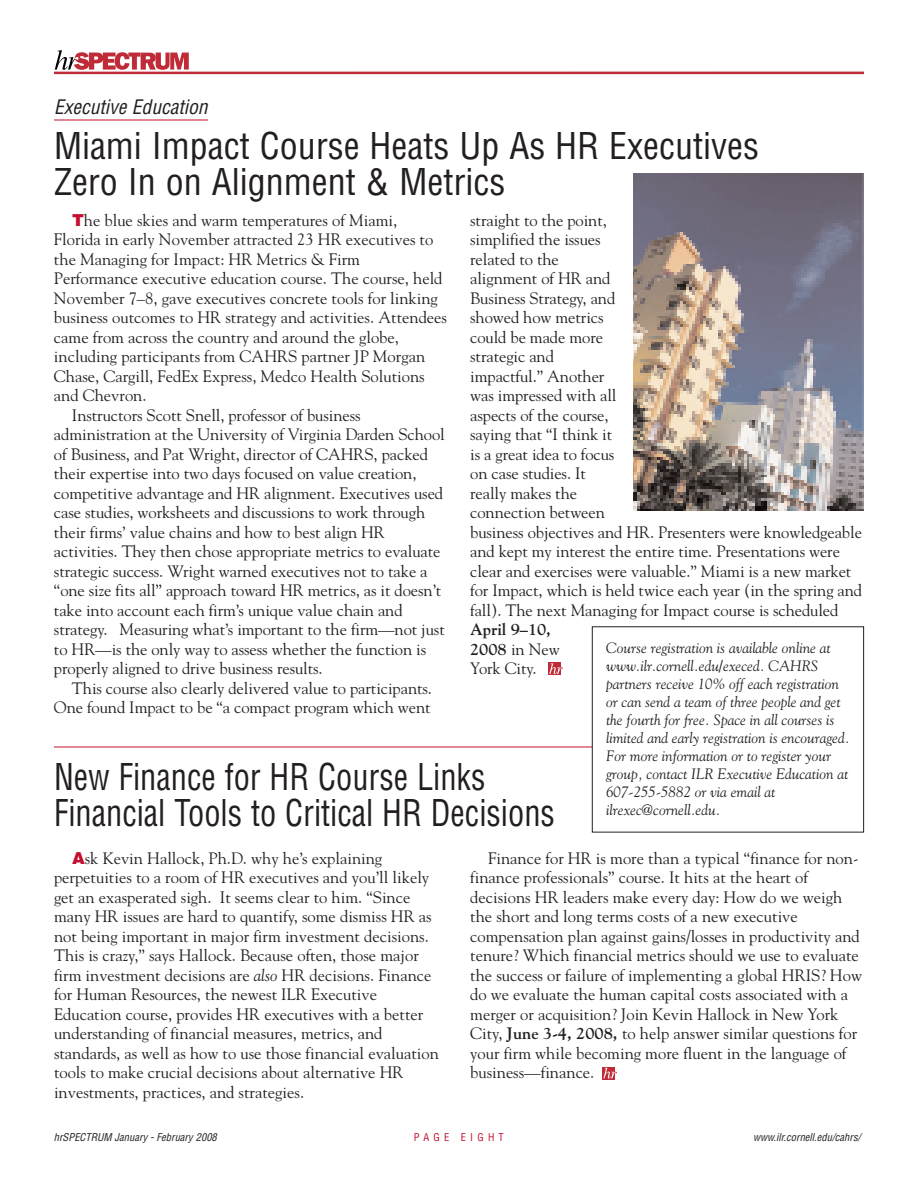
<style>
.page{position:relative;width:918px;height:1188px;background:#fff}
.page>*{position:absolute;margin:0;border:0;box-sizing:border-box;transform-origin:0 0}
.t1{font:condensed 36px/36px "Helvetica";color:#231f20}
.t2{font:condensed 36px/36px "Helvetica";color:#231f20;scale:.9 1}
.t3{font:italic condensed 19.5px "Helvetica";color:#231f20}
.t4{font:16.5px/19.5px "Goudy";color:#231f20}
.t5{font:700 16.5px/19.5px "Goudy";letter-spacing:-.005em;color:#231f20}
.t6{font:italic 15px/18px "Goudy";color:#231f20}
.t7{font:italic condensed 10.5px "Helvetica";color:#231f20}
.t8{font:condensed 10.5px "Helvetica";letter-spacing:.4em;color:#c3102f}
.s1{font-weight:400}
.s2{font-family:"Helvetica";font-weight:900;color:#c3102f}
.s3{font-style:italic}
.s4{font-weight:700}
</style>
<div class="page">
<hr style="left:54px;top:72px;width:810px;height:2px;background:#bf2b37">
<svg style="left:55px;top:50px;width:134px;height:20px"></svg>
<hr style="left:54px;top:120px;width:154px;height:1px;background:#c3102f">
<div style="left:548px;top:663px;width:13px;height:12px;background:#bf2b37"></div>
<svg style="left:549px;top:663px;width:14px;height:11px"></svg>
<img style="left:633px;top:174px;width:231px;height:337px">
<hr style="left:54px;top:747px;width:810px;height:1px;background:#c3102f">
<div style="left:592px;top:627px;width:272px;height:205px;background:#fff"></div>
<div style="left:592px;top:626px;width:272px;height:206px;border:1px solid #231f20"></div>
<svg style="left:603px;top:1067px;width:12px;height:12px"></svg>
<svg style="left:603px;top:1068px;width:14px;height:10px"></svg>
<p class="t3" style="left:54px;top:95px;width:155px">Executive Education</p>
<h1 class="t1" style="left:54px;top:128px;width:707px">Miami Impact Course Heats Up As HR Executives<br>Zero In on Alignment &amp; Metrics</h1>
<p class="t4" style="left:470px;top:210px;width:393px">straight to the point,<br>simplified the issues<br>related to the<br>alignment of HR and<br>Business Strategy, and<br>showed how metrics<br>could be made more<br>strategic and<br>impactful.” Another<br>was impressed with all<br>aspects of the course,<br>saying that “I think it<br>is a great idea to focus<br>on case studies. It<br>really makes the<br>connection between<br>business objectives and HR. Presenters were knowledgeable and kept my interest the entire time. Presentations were clear and exercises were valuable.” Miami is a new market for Impact, which is held twice each year (in the spring and fall). The next Managing for Impact course is scheduled</p>
<p class="t5" style="left:470px;top:620px;width:91px">April 9–10,<br>2008 <span class="s1">in New<br>York City.</span></p>
<p class="t4" style="left:72px;top:210px;width:327px"><span class="s2">T</span>he blue skies and warm temperatures of Miami,</p>
<p class="t4" style="left:54px;top:230px;width:381px">Florida in early November attracted 23 HR executives to</p>
<p class="t4" style="left:54px;top:249px;width:308px">the Managing for Impact: HR Metrics &amp; Firm</p>
<p class="t4" style="left:54px;top:269px;width:390px">Performance executive education course. The course, held</p>
<p class="t4" style="left:54px;top:288px;width:385px">November 7–8, gave executives concrete tools for linking</p>
<p class="t4" style="left:54px;top:308px;width:395px">business outcomes to HR strategy and activities. Attendees</p>
<p class="t4" style="left:54px;top:327px;width:347px">came from across the country and around the globe,</p>
<p class="t4" style="left:54px;top:347px;width:373px">including participants from CAHRS partner JP Morgan</p>
<p class="t4" style="left:54px;top:366px;width:372px">Chase, Cargill, FedEx Express, Medco Health Solutions</p>
<p class="t4" style="left:54px;top:386px;width:94px">and Chevron.</p>
<p class="t4" style="left:72px;top:405px;width:290px">Instructors Scott Snell, professor of business</p>
<p class="t4" style="left:54px;top:425px;width:392px">administration at the University of Virginia Darden School</p>
<p class="t4" style="left:54px;top:444px;width:376px">of Business, and Pat Wright, director of CAHRS, packed</p>
<p class="t4" style="left:54px;top:464px;width:364px">their expertise into two days focused on value creation,</p>
<p class="t4" style="left:54px;top:483px;width:391px">competitive advantage and HR alignment. Executives used</p>
<p class="t4" style="left:54px;top:503px;width:373px">case studies, worksheets and discussions to work through</p>
<p class="t4" style="left:54px;top:522px;width:332px">their firms’ value chains and how to best align HR</p>
<p class="t4" style="left:54px;top:542px;width:388px">activities. They then chose appropriate metrics to evaluate</p>
<p class="t4" style="left:54px;top:561px;width:375px">strategic success. Wright warned executives not to take a</p>
<p class="t4" style="left:54px;top:581px;width:389px">“one size fits all” approach toward HR metrics, as it doesn’t</p>
<p class="t4" style="left:54px;top:600px;width:350px">take into account each firm’s unique value chain and</p>
<p class="t4" style="left:54px;top:620px;width:392px">strategy. Measuring what’s important to the firm—not just</p>
<p class="t4" style="left:54px;top:639px;width:374px">to HR—is the only way to assess whether the function is</p>
<p class="t4" style="left:54px;top:659px;width:270px">properly aligned to drive business results.</p>
<p class="t4" style="left:72px;top:678px;width:362px">This course also clearly delivered value to participants.</p>
<p class="t4" style="left:54px;top:698px;width:378px">One found Impact to be “a compact program which went</p>
<p class="t6" style="left:606px;top:638px;width:245px">Course registration is available online at www.ilr.cornell.edu/execed. CAHRS partners receive 10% off each registration or can send a team of three people and get the fourth for free. Space in all courses is limited and early registration is encouraged.<br>For more information or to register your group, contact ILR Executive Education at 607-255-5882 or via email at ilrexec@cornell.edu.</p>
<h1 class="t2" style="left:54px;top:760px;width:558px">New Finance for HR Course Links<br>Financial Tools to Critical HR Decisions</h1>
<p class="t4" style="left:54px;top:848px;width:386px;text-indent:18px"><span class="s2">A</span>sk Kevin Hallock, Ph.D. why he’s explaining perpetuities to a room of HR executives and you’ll likely get an exasperated sigh. It seems clear to him. “Since many HR issues are hard to quantify, some dismiss HR as not being important in major firm investment decisions.<br>This is crazy,” says Hallock. Because often, those major firm investment decisions are <span class="s3">also</span> HR decisions. Finance for Human Resources, the newest ILR Executive Education course, provides HR executives with a better understanding of financial measures, metrics, and standards, as well as how to use those financial evaluation tools to make crucial decisions about alternative HR investments, practices, and strategies.</p>
<p class="t4" style="left:470px;top:848px;width:393px;text-indent:18px">Finance for HR is more than a typical “finance for non&shy;finance professionals” course. It hits at the heart of decisions HR leaders make every day: How do we weigh the short and long terms costs of a new executive compensation plan against gains/losses in productivity and tenure? Which financial metrics should we use to evaluate the success or failure of implementing a global HRIS? How do we evaluate the human capital costs associated with a merger or acquisition? Join Kevin Hallock in New York City, <span class="s4">June 3-4, 2008,</span> to help answer similar questions for your firm while becoming more fluent in the language of business—finance.</p>
<p class="t7" style="left:54px;top:1131px;width:164px">hrSPECTRUM January - February 2008</p>
<p class="t8" style="left:414px;top:1131px;width:91px">PAGE EIGHT</p>
<p class="t7" style="left:753px;top:1131px;width:109px">www.ilr.cornell.edu/cahrs/</p>
</div>
